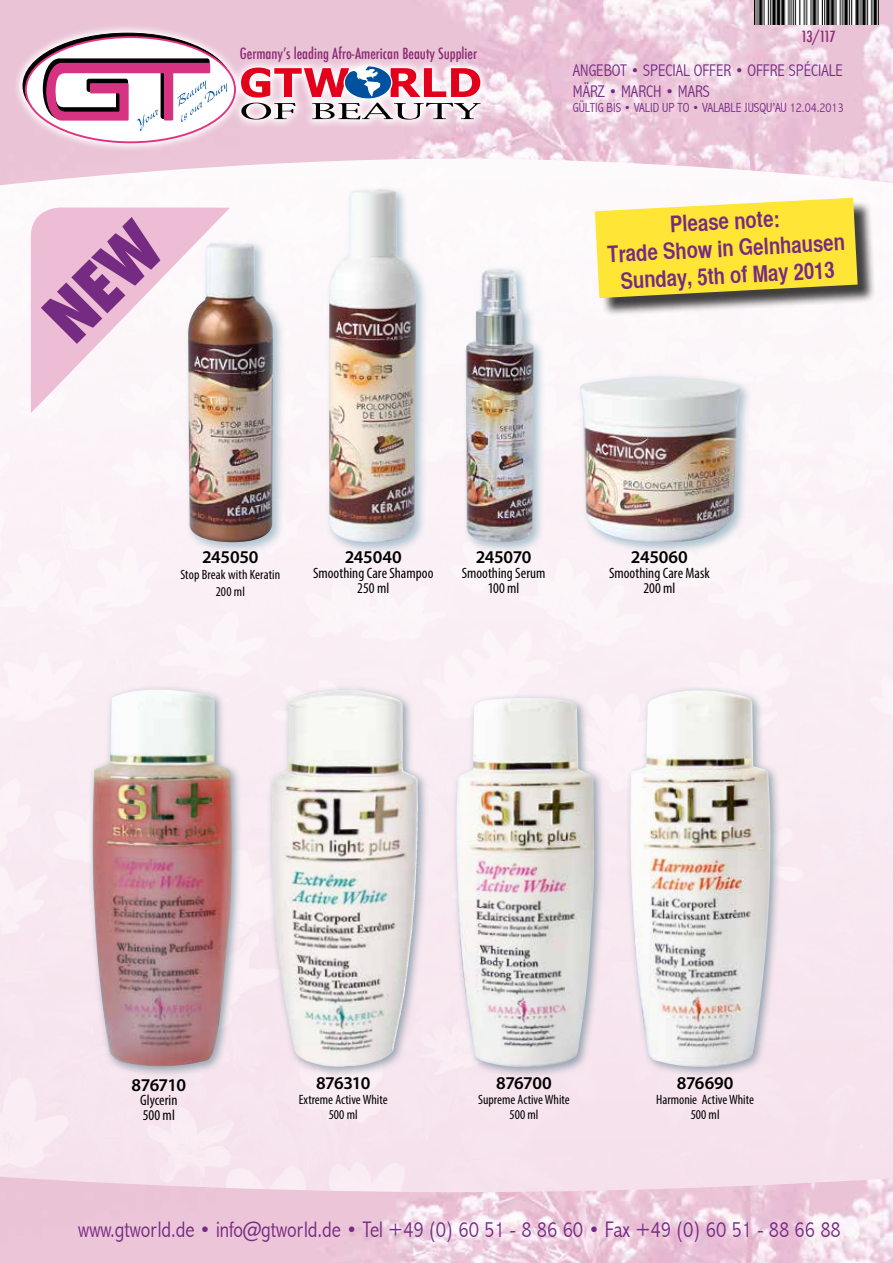
<style>
.page{position:relative;width:893px;height:1263px;background:#fff}
.page>*{position:absolute;margin:0;border:0;box-sizing:border-box;transform-origin:0 0}
.t1{font:300 condensed 22.5px "Abadi";color:#762b83}
.t2{font:22.5px/27px "Helvetica CY Bold";color:#762b83;text-align:center}
.t3{font:600 18px "Myriad Pro";letter-spacing:-.025em;color:#000}
.t4{font:300 condensed 16.95px/20.2px "Abadi";color:#762b83}
.t5{font:condensed 15px/15px "Myriad Pro";letter-spacing:.005em;color:#000;text-align:center}
.t6{font:500 condensed 15px "Futura";color:#8a2a72}
.t7{font:condensed 13.5px/15px "Myriad Pro";color:#000;text-align:center}
.t8{font:300 condensed 13.2px "Abadi";color:#762b83}
</style>
<div class="page">
<img style="left:0;top:0;width:893px;height:185px">
<img style="left:0;top:1177px;width:893px;height:86px">
<img style="left:755px;top:0;width:123px;height:24px">
<svg style="left:13px;top:23px;width:477px;height:130px;background:#ebc7d9"></svg>
<svg style="left:241px;top:66px;width:240px;height:54px"></svg>
<svg style="left:23px;top:33px;width:209px;height:105px"></svg>
<div style="left:26px;top:37px;width:209px;height:105px;background:#fff;border-radius:50%"></div>
<svg style="left:40px;top:56px;width:187px;height:75px"></svg>
<div style="left:267px;top:685px;width:162px;height:392px;background:#748d9a;opacity:.75"></div>
<img style="left:272px;top:690px;width:70px;height:226px">
<div style="left:625px;top:685px;width:157px;height:393px;background:#748d9a;opacity:.75"></div>
<img style="left:626px;top:690px;width:152px;height:381px">
<div style="left:451px;top:693px;width:154px;height:385px;background:#748d9a;opacity:.75"></div>
<img style="left:456px;top:698px;width:139px;height:369px">
<div style="left:87px;top:684px;width:156px;height:393px;background:#748d9a;opacity:.75"></div>
<img style="left:90px;top:689px;width:144px;height:383px">
<div style="left:598px;top:201px;width:278px;height:116px;background:#000;opacity:.75"></div>
<svg style="left:595px;top:198px;width:263px;height:100px;background:#f1db46"></svg>
<div style="left:576px;top:373px;width:177px;height:182px;background:#92b2c1;opacity:.75"></div>
<img style="left:580px;top:376px;width:162px;height:168px">
<div style="left:325px;top:186px;width:104px;height:368px;background:#92b2c1;opacity:.75"></div>
<img style="left:328px;top:189px;width:90px;height:355px">
<div style="left:184px;top:240px;width:102px;height:315px;background:#92b2c1;opacity:.75"></div>
<img style="left:187px;top:243px;width:87px;height:300px">
<div style="left:462px;top:265px;width:84px;height:290px;background:#92b2c1;opacity:.75"></div>
<img style="left:465px;top:269px;width:69px;height:275px">
<svg style="left:23px;top:199px;width:207px;height:214px"></svg>
<p class="t6" style="left:240px;top:44px;width:239px">Germany’s leading Afro-American Beauty Supplier</p>
<p class="t6" style="left:801px;top:27px;width:36px">13/117</p>
<p class="t4" style="left:573px;top:61px;width:271px">ANGEBOT • SPECIAL OFFER • OFFRE SPÉCIALE<br>MÄRZ • MARCH • MARS</p>
<p class="t8" style="left:573px;top:100px;width:136px">GÜLTIG BIS • VALID UP TO • VALA</p>
<p class="t8" style="left:724px;top:100px;width:121px">BLE JUSQU’AU 12.04.2013</p>
<h1 class="t2" style="left:605px;top:214px;width:239px;rotate:-3deg">Please note:<br>Trade Show in Gelnhausen<br>Sunday, 5th of May 2013</h1>
<h2 class="t3" style="left:202px;top:546px;width:58px">245050</h2>
<p class="t7" style="left:180px;top:567px;width:101px;line-height:16.2px">Stop Break with Keratin<br>200 ml</p>
<h2 class="t3" style="left:345px;top:546px;width:59px">245040</h2>
<p class="t5" style="left:313px;top:565px;width:122px">Smoothing Care Shampoo<br>250 ml</p>
<h2 class="t3" style="left:476px;top:546px;width:57px">245070</h2>
<p class="t5" style="left:462px;top:565px;width:85px">Smoothing Serum<br>100 ml</p>
<h2 class="t3" style="left:631px;top:546px;width:59px">245060</h2>
<p class="t5" style="left:609px;top:565px;width:102px">Smoothing Care Mask<br>200 ml</p>
<h2 class="t3" style="left:132px;top:1073px;width:56px">876710</h2>
<p class="t5" style="left:140px;top:1092px;width:39px;text-align:left">Glycerin<br>500 ml</p>
<h2 class="t3" style="left:316px;top:1072px;width:56px">876310</h2>
<p class="t7" style="left:299px;top:1092px;width:90px">Extreme Active White<br>500 ml</p>
<h2 class="t3" style="left:496px;top:1072px;width:57px">876700</h2>
<p class="t7" style="left:478px;top:1092px;width:93px">Supreme Active White<br>500 ml</p>
<h2 class="t3" style="left:677px;top:1072px;width:58px">876690</h2>
<p class="t7" style="left:656px;top:1092px;width:99px">Harmonie Active White<br>500 ml</p>
<h1 class="t1" style="left:78px;top:1216px;width:764px">WWW.GTWORLD.DE • INFO@GTWORLD.DE • TEL +49 (0) 60 51 - 8 86 60 • FAX +49 (0) 60 51 - 88 66 88</h1>
</div>
